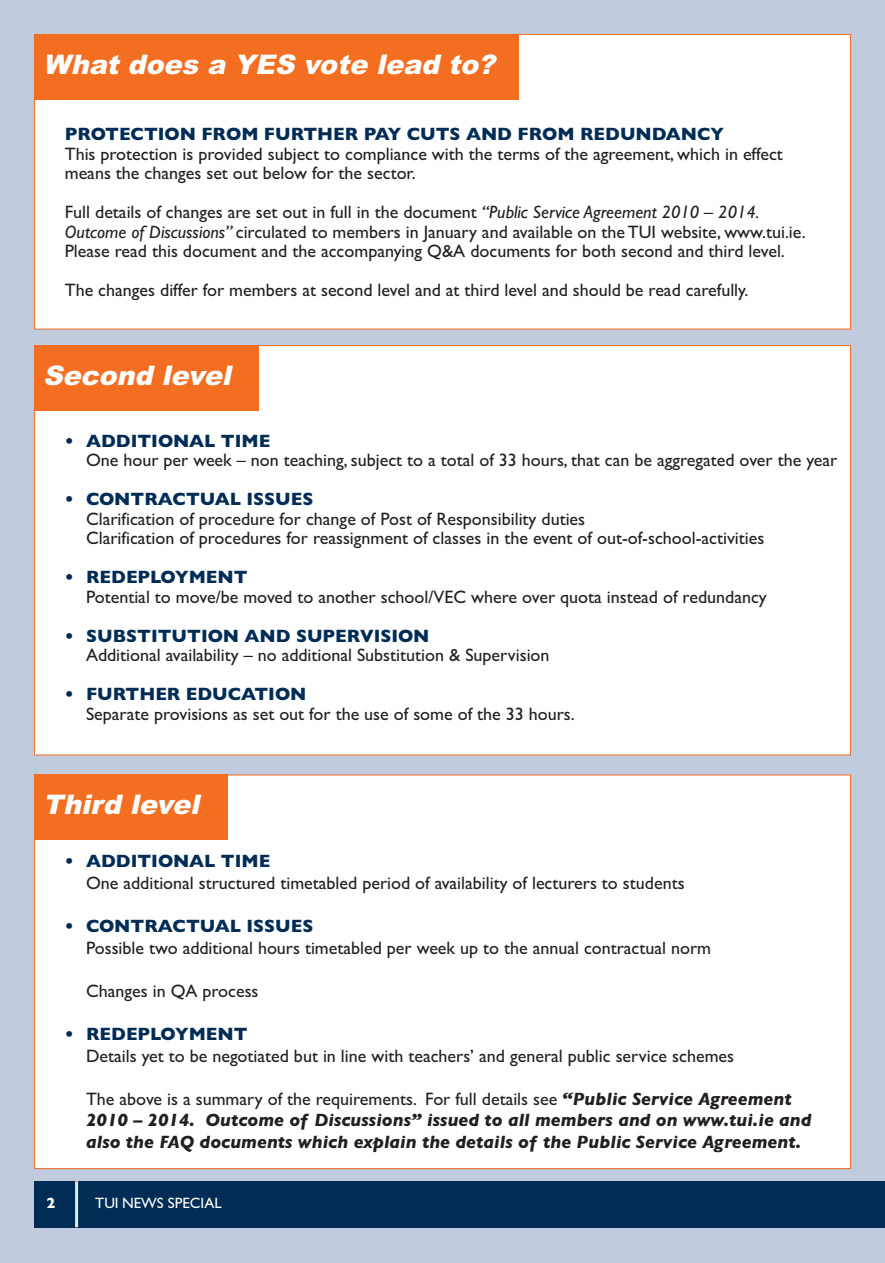
<style>
.page{position:relative;width:885px;height:1263px;background:#fff}
.page>*{position:absolute;margin:0;border:0;box-sizing:border-box;transform-origin:0 0}
.t1{font:italic 900 27px "Arial";color:#fff}
.t2{font:18px/19.5px "Gill Sans";color:#231f20}
.t3{font:italic 700 18px/21.6px "Gill Sans";color:#231f20}
.t4{font:700 18px "Gill Sans";color:#002c55}
.t5{font:15px "Gill Sans";color:#fff}
.t6{font:700 15px "Gill Sans";color:#fff}
.s1{font-style:italic}
.s2{font-weight:400;font-style:normal}
</style>
<div class="page">
<div style="left:0;top:0;width:884px;height:1263px;background:#c0ccdd"></div>
<div style="left:34px;top:1181px;width:850px;height:46px;background:#002c55"></div>
<hr style="left:75px;top:1181px;width:3px;height:46px;background:#e3e9f0">
<div style="left:35px;top:35px;width:815px;height:294px;background:#fff"></div>
<div style="left:35px;top:346px;width:815px;height:409px;background:#fff"></div>
<div style="left:35px;top:775px;width:815px;height:393px;background:#fff"></div>
<div style="left:34px;top:34px;width:484px;height:65px;background:#f36e21"></div>
<div style="left:34px;top:345px;width:224px;height:66px;background:#f36e21"></div>
<div style="left:34px;top:775px;width:193px;height:65px;background:#f36e21"></div>
<h1 class="t1" style="left:43px;top:48px;width:459px">What does a YES vote lead to?</h1>
<p class="t4" style="left:65px;top:123px;width:660px">PROTECTION FROM FURTHER PAY CUTS AND FROM REDUNDANCY</p>
<p class="t2" style="left:65px;top:144px;width:719px">This protection is provided subject to compliance with the terms of the agreement, which in effect means the changes set out below for the sector.</p>
<p class="t2" style="left:65px;top:202px;width:742px">Full details of changes are set out in full in the document <span class="s1">“Public Service Agreement 2010 – 2014.<br>Outcome of Discussions”</span> circulated to members in January and available on the TUI website, www.tui.ie.<br>Please read this document and the accompanying Q&amp;A documents for both second and third level.</p>
<p class="t2" style="left:65px;top:280px;width:685px">The changes differ for members at second level and at third level and should be read carefully.</p>
<h1 class="t1" style="left:43px;top:360px;width:196px">Second level</h1>
<p class="t4" style="left:65px;top:430px;width:207px">• ADDITIONAL TIME</p>
<p class="t2" style="left:86px;top:450px;width:752px">One hour per week – non teaching, subject to a total of 33 hours, that can be aggregated over the year</p>
<p class="t4" style="left:65px;top:489px;width:250px">• CONTRACTUAL ISSUES</p>
<p class="t2" style="left:86px;top:509px;width:679px">Clarification of procedure for change of Post of Responsibility duties<br>Clarification of procedures for reassignment of classes in the event of out-of-school-activities</p>
<p class="t4" style="left:65px;top:567px;width:184px">• REDEPLOYMENT</p>
<p class="t2" style="left:86px;top:587px;width:682px">Potential to move/be moved to another school/VEC where over quota instead of redundancy</p>
<p class="t4" style="left:65px;top:625px;width:366px">• SUBSTITUTION AND SUPERVISION</p>
<p class="t2" style="left:86px;top:645px;width:465px">Additional availability – no additional Substitution &amp; Supervision</p>
<p class="t4" style="left:65px;top:684px;width:243px">• FURTHER EDUCATION</p>
<p class="t2" style="left:86px;top:704px;width:490px">Separate provisions as set out for the use of some of the 33 hours.</p>
<h1 class="t1" style="left:43px;top:789px;width:164px">Third level</h1>
<p class="t4" style="left:65px;top:850px;width:207px">• ADDITIONAL TIME</p>
<p class="t2" style="left:86px;top:873px;width:600px">One additional structured timetabled period of availability of lecturers to students</p>
<p class="t4" style="left:65px;top:915px;width:250px">• CONTRACTUAL ISSUES</p>
<p class="t2" style="left:86px;top:937px;width:626px">Possible two additional hours timetabled per week up to the annual contractual norm</p>
<p class="t2" style="left:86px;top:981px;width:174px">Changes in QA process</p>
<p class="t4" style="left:65px;top:1023px;width:184px">• REDEPLOYMENT</p>
<p class="t2" style="left:86px;top:1045px;width:649px">Details yet to be negotiated but in line with teachers’ and general public service schemes</p>
<p class="t3" style="left:86px;top:1088px;width:726px"><span class="s2">The above is a summary of the requirements. For full details see</span> “Public Service Agreement<br>2010 – 2014. Outcome of Discussions” issued to all members and on www.tui.ie and also the FAQ documents which explain the details of the Public Service Agreement.</p>
<p class="t6" style="left:47px;top:1194px;width:10px">2</p>
<p class="t5" style="left:95px;top:1194px;width:128px">TUI NEWS SPECIAL</p>
</div>
